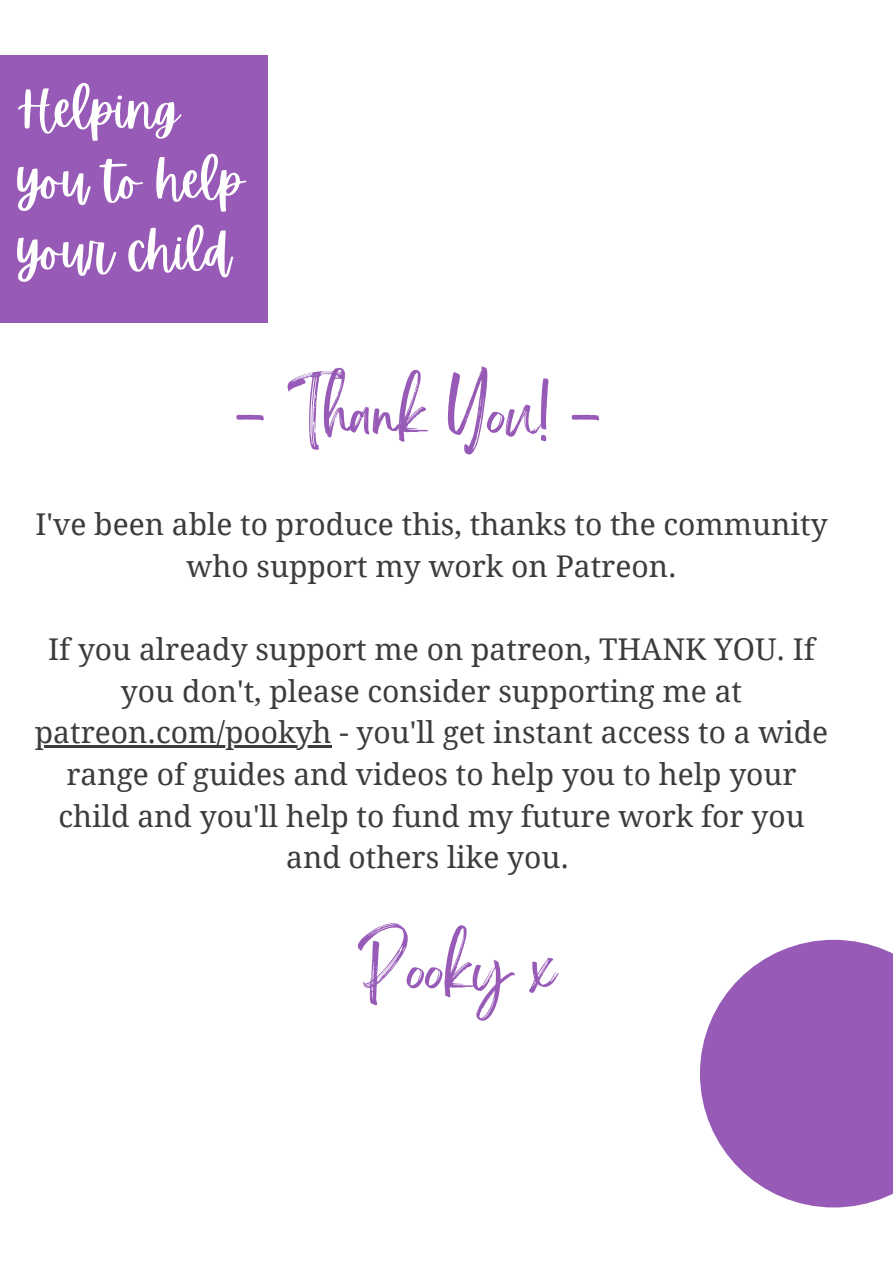
<style>
.page{position:relative;width:893px;height:1264px;background:#fff}
.page>*{position:absolute;margin:0;border:0;box-sizing:border-box;transform-origin:0 0}
.t1{font:51px/70.8px "Apricots";color:#fff}
.t2{font:51px "Brightwall";color:#975ab6}
.t3{font:30px/41.5px "Droid Serif";color:#3c3c3c;text-align:center}
</style>
<div class="page">
<div style="left:0;top:55px;width:268px;height:267px;background:#975ab6"></div>
<svg style="left:700px;top:939px;width:192px;height:268px;fill:#975ab6"></svg>
<hr style="left:35px;top:745px;width:296px;height:3px;background:#3c3c3c">
<h1 class="t1" style="left:17px;top:75px;width:228px">Helping you to help your child</h1>
<h1 class="t2" style="left:237px;top:396px;width:367px">- Thank You! -</h1>
<p class="t3" style="left:35px;top:504px;width:793px">I've been able to produce this, thanks to the community who support my work on Patreon.</p>
<p class="t3" style="left:35px;top:629px;width:794px">If you already support me on patreon, THANK YOU. If you don't, please consider supporting me at patreon.com/pookyh - you'll get instant access to a wide range of guides and videos to help you to help your child and you'll help to fund my future work for you and others like you.</p>
<h1 class="t2" style="left:357px;top:951px;width:200px">Pooky x</h1>
</div>
